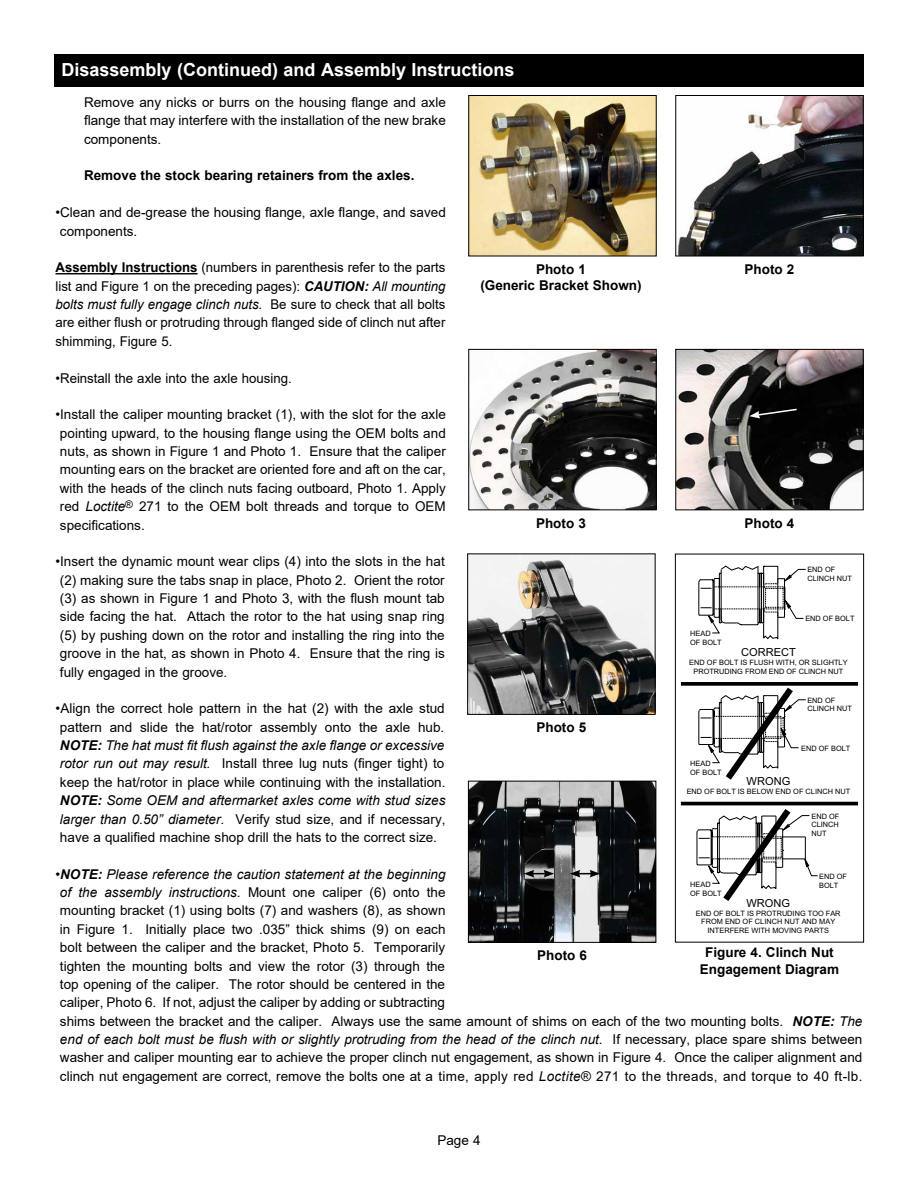
<style>
.page{position:relative;width:918px;height:1188px;background:#fff}
.page>*{position:absolute;margin:0;border:0;box-sizing:border-box;transform-origin:0 0}
.t1{font:700 18px "Arial";color:#fff}
.t2{font:13.5px/18.3px "Arial";color:#000;text-align:justify}
.t3{font:700 13.5px/16.2px "Arial";color:#000;text-align:center}
.t4{font:11.1px "Arial";color:#000}
.t5{font:7.35px/8.9px "Arial";color:#000}
.s1{font-weight:700}
.s2{font-weight:700;font-style:italic}
.s3{font-style:italic}
</style>
<div class="page">
<div style="left:54px;top:54px;width:810px;height:32px;background:#000"></div>
<hr style="left:56px;top:273px;width:142px;height:1px;background:#000">
<img style="left:470px;top:97px;width:185px;height:157px">
<div style="left:468px;top:95px;width:189px;height:161px;border:1px solid #000"></div>
<img style="left:677px;top:97px;width:185px;height:157px">
<div style="left:675px;top:95px;width:189px;height:161px;border:1px solid #000"></div>
<img style="left:470px;top:351px;width:185px;height:157px">
<div style="left:468px;top:349px;width:189px;height:161px;border:1px solid #000"></div>
<img style="left:677px;top:351px;width:185px;height:157px">
<div style="left:675px;top:349px;width:189px;height:161px;border:1px solid #000"></div>
<svg style="left:749px;top:407px;width:49px;height:11px"></svg>
<img style="left:469px;top:555px;width:185px;height:158px">
<div style="left:467px;top:553px;width:189px;height:162px;border:1px solid #000"></div>
<img style="left:470px;top:783px;width:184px;height:158px">
<div style="left:468px;top:781px;width:188px;height:162px;border:1px solid #000"></div>
<svg style="left:524px;top:870px;width:30px;height:8px"></svg>
<svg style="left:570px;top:870px;width:30px;height:8px"></svg>
<svg style="left:698px;top:566px;width:108px;height:74px"></svg>
<svg style="left:681px;top:682px;width:177px;height:4px"></svg>
<hr style="left:681px;top:802px;width:177px;height:3px;background:#000">
<svg style="left:696px;top:682px;width:122px;height:219px"></svg>
<div style="left:675px;top:554px;width:189px;height:389px;border:1px solid #000"></div>
<h1 class="t1" style="left:62px;top:57px;width:455px">Disassembly (Continued) and Assembly Instructions</h1>
<p class="t2" style="left:84px;top:93px;width:363px">Remove any nicks or burrs on the housing flange and axle flange that may interfere with the installation of the new brake components.</p>
<p class="t3" style="left:84px;top:168px;width:332px">Remove the stock bearing retainers from the axles.</p>
<p class="t2" style="left:60px;top:203px;width:387px;text-indent:-4px">•Clean and de-grease the housing flange, axle flange, and saved components.</p>
<p class="t2" style="left:56px;top:258px;width:391px"><span class="s1">Assembly Instructions</span> (numbers in parenthesis refer to the parts list and Figure 1 on the preceding pages): <span class="s2">CAUTION:</span> <span class="s3">All mounting bolts must fully engage clinch nuts.</span> Be sure to check that all bolts are either flush or protruding through flanged side of clinch nut after shimming, Figure 5.</p>
<p class="t2" style="left:56px;top:369px;width:238px">•Reinstall the axle into the axle housing.</p>
<p class="t2" style="left:60px;top:405px;width:387px;text-indent:-4px">•Install the caliper mounting bracket (1), with the slot for the axle pointing upward, to the housing flange using the OEM bolts and nuts, as shown in Figure 1 and Photo 1. Ensure that the caliper mounting ears on the bracket are oriented fore and aft on the car, with the heads of the clinch nuts facing outboard, Photo 1. Apply red <span class="s3">Loctite</span><sup>®</sup> 271 to the OEM bolt threads and torque to OEM specifications.</p>
<p class="t2" style="left:60px;top:552px;width:386px;text-indent:-4px">•Insert the dynamic mount wear clips (4) into the slots in the hat (2) making sure the tabs snap in place, Photo 2. Orient the rotor (3) as shown in Figure 1 and Photo 3, with the flush mount tab side facing the hat. Attach the rotor to the hat using snap ring (5) by pushing down on the rotor and installing the ring into the groove in the hat, as shown in Photo 4. Ensure that the ring is fully engaged in the groove.</p>
<p class="t2" style="left:55px;top:699px;width:392px;text-align:center">•Align the correct hole pattern in the hat (2) with the axle stud pattern and slide the hat/rotor assembly onto the axle hub.<br><span class="s2">NOTE:</span> <span class="s3">The hat must fit flush against the axle flange or excessive rotor run out may result.</span> Install three lug nuts (finger tight) to keep the hat/rotor in place while continuing with the installation.<br><span class="s2">NOTE:</span> <span class="s3">Some OEM and aftermarket axles come with stud sizes larger than 0.50” diameter.</span> Verify stud size, and if necessary, have a qualified machine shop drill the hats to the correct size.</p>
<p class="t2" style="left:60px;top:865px;width:804px;text-align:left;text-indent:-4px"><span class="s3">•</span><span class="s2">NOTE:</span> <span class="s3">Please reference the caution statement at the beginning<br>of the assembly instructions.</span> Mount one caliper (6) onto the<br>mounting bracket (1) using bolts (7) and washers (8), as shown<br>in Figure 1. Initially place two .035” thick shims (9) on each<br>bolt between the caliper and the bracket, Photo 5. Temporarily<br>tighten the mounting bolts and view the rotor (3) through the<br>top opening of the caliper. The rotor should be centered in the<br>caliper, Photo 6. If not, adjust the caliper by adding or subtracting<br>shims between the bracket and the caliper. Always use the same amount of shims on each of the two mounting bolts. <span class="s2">NOTE:</span> <span class="s3">The end of each bolt must be flush with or slightly protruding from the head of the clinch nut</span>. If necessary, place spare shims between washer and caliper mounting ear to achieve the proper clinch nut engagement, as shown in Figure 4. Once the caliper alignment and clinch nut engagement are correct, remove the bolts one at a time, apply red <span class="s3">Loctite</span>® 271 to the threads, and torque to 40 ft-lb.</p>
<p class="t3" style="left:480px;top:261px;width:163px">Photo 1<br>(Generic Bracket Shown)</p>
<p class="t3" style="left:745px;top:261px;width:51px">Photo 2</p>
<p class="t3" style="left:536px;top:515px;width:51px">Photo 3</p>
<p class="t3" style="left:745px;top:515px;width:51px">Photo 4</p>
<p class="t5" style="left:807px;top:566px;width:46px">END OF<br>CLINCH NUT</p>
<p class="t5" style="left:805px;top:614px;width:51px">END OF BOLT</p>
<p class="t5" style="left:690px;top:629px;width:33px">HEAD<br>OF BOLT</p>
<p class="t4" style="left:741px;top:645px;width:56px">CORRECT</p>
<p class="t5" style="left:689px;top:658px;width:160px;text-align:center">END OF BOLT IS FLUSH WITH, OR SLIGHTLY<br>PROTRUDING FROM END OF CLINCH NUT</p>
<p class="t5" style="left:807px;top:696px;width:46px">END OF<br>CLINCH NUT</p>
<p class="t3" style="left:536px;top:719px;width:51px">Photo 5</p>
<p class="t5" style="left:801px;top:744px;width:51px">END OF BOLT</p>
<p class="t5" style="left:690px;top:759px;width:33px">HEAD<br>OF BOLT</p>
<p class="t4" style="left:747px;top:774px;width:45px">WRONG</p>
<p class="t5" style="left:687px;top:787px;width:165px">END OF BOLT IS BELOW END OF CLINCH NUT</p>
<p class="t5" style="left:812px;top:812px;width:29px;text-align:justify">END OF CLINCH NUT</p>
<p class="t5" style="left:819px;top:872px;width:29px">END OF<br>BOLT</p>
<p class="t5" style="left:690px;top:880px;width:33px">HEAD<br>OF BOLT</p>
<p class="t4" style="left:746px;top:896px;width:45px">WRONG</p>
<p class="t5" style="left:696px;top:909px;width:146px;text-align:center">END OF BOLT IS PROTRUDING TOO FAR<br>FROM END OF CLINCH NUT AND MAY<br>INTERFERE WITH MOVING PARTS</p>
<p class="t3" style="left:700px;top:945px;width:141px">Figure 4. Clinch Nut<br>Engagement Diagram</p>
<p class="t3" style="left:537px;top:947px;width:51px">Photo 6</p>
<p class="t2" style="left:437px;top:1131px;width:45px">Page 4</p>
</div>
